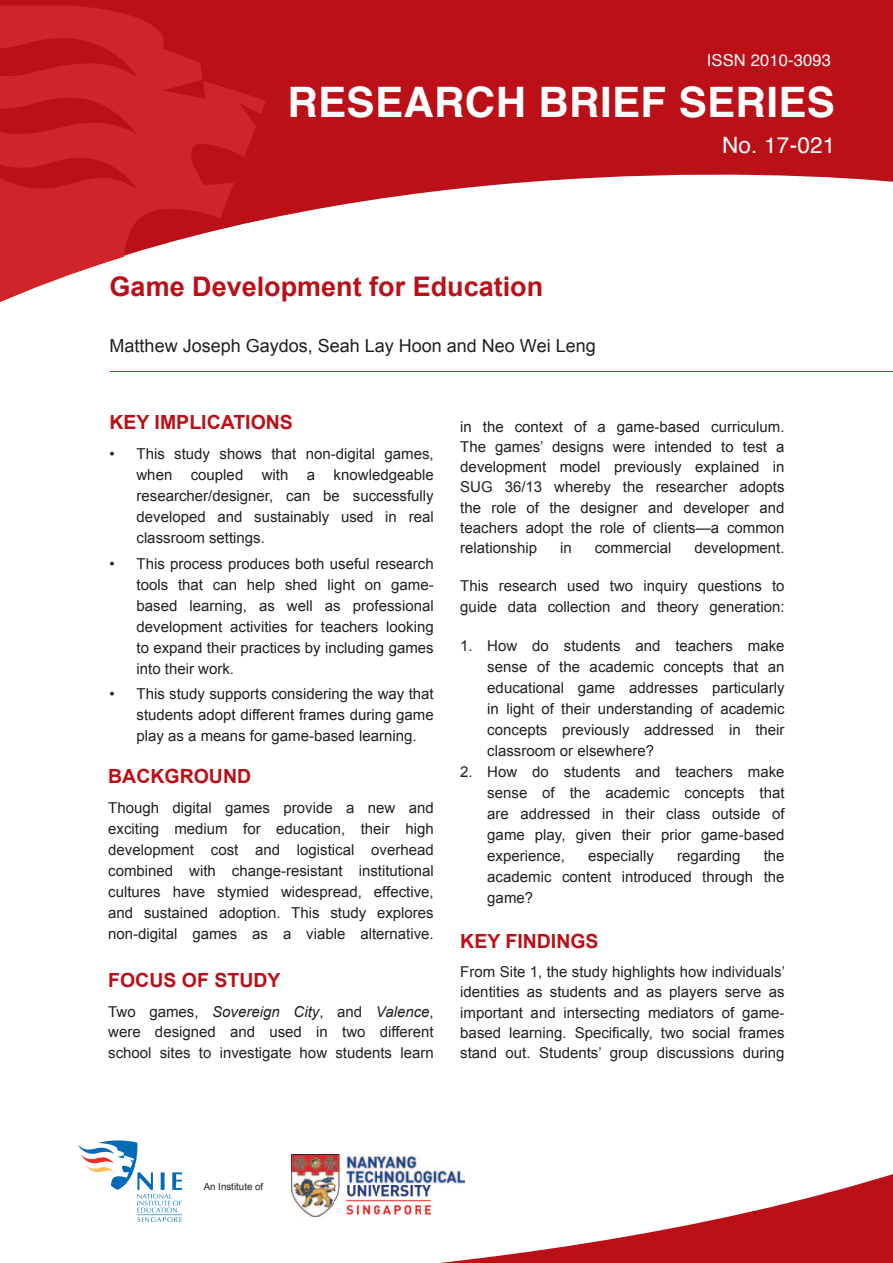
<style>
.page{position:relative;width:893px;height:1263px;background:#fff}
.page>*{position:absolute;margin:0;border:0;box-sizing:border-box;transform-origin:0 0}
.t1{font:700 42px "Helvetica";letter-spacing:.01em;color:#fff}
.t2{font:700 27px "Arial";color:#bb1018}
.t3{font:22.5px "Helvetica";letter-spacing:.01em;color:#fff}
.t4{font:700 19.5px "Arial";color:#bb1018}
.t5{font:18px "Arial";color:#231f20}
.t6{font:16.5px "Helvetica";letter-spacing:.01em;color:#fff}
.t7{font:15px/21px "Arial";color:#231f20;text-align:justify}
.t8{font:9.75px "Arial";color:#231f20}
.s1{font-style:italic}
</style>
<div class="page">
<svg style="left:0;top:0;width:893px;height:219px;background:#c5333a"></svg>
<svg style="left:306px;top:1174px;width:587px;height:89px"></svg>
<hr style="left:110px;top:372px;width:783px;height:1px;background:#d1232a">
<svg style="left:0;top:5px;width:266px;height:297px;background:#d13d43"></svg>
<svg style="left:77px;top:1140px;width:105px;height:82px"></svg>
<img style="left:291px;top:1154px;width:174px;height:62px">
<p class="t6" style="left:707px;top:48px;width:126px">ISSN 2010-3093</p>
<h1 class="t1" style="left:287px;top:69px;width:549px">RESEARCH BRIEF SERIES</h1>
<h3 class="t3" style="left:722px;top:128px;width:115px">No. 17-021</h3>
<h2 class="t2" style="left:110px;top:269px;width:435px">Game Development for Education</h2>
<p class="t5" style="left:110px;top:333px;width:488px">Matthew Joseph Gaydos, Seah Lay Hoon and Neo Wei Leng</p>
<h3 class="t4" style="left:109px;top:410px;width:185px">KEY IMPLICATIONS</h3>
<p class="t7" style="left:136px;top:444px;width:299px;text-indent:-27px">• This study shows that non-digital games, when coupled with a knowledgeable researcher/designer, can be successfully developed and sustainably used in real classroom settings.</p>
<p class="t7" style="left:136px;top:553px;width:299px;text-indent:-27px">• This process produces both useful research tools that can help shed light on game&shy;based learning, as well as professional development activities for teachers looking to expand their practices by including games into their work.</p>
<p class="t7" style="left:136px;top:683px;width:299px;text-indent:-27px">• This study supports considering the way that students adopt different frames during game play as a means for game-based learning.</p>
<h3 class="t4" style="left:108px;top:763px;width:144px">BACKGROUND</h3>
<p class="t7" style="left:108px;top:797px;width:327px">Though digital games provide a new and exciting medium for education, their high development cost and logistical overhead combined with change-resistant institutional cultures have stymied widespread, effective, and sustained adoption. This study explores non-digital games as a viable alternative.</p>
<h3 class="t4" style="left:108px;top:967px;width:174px">FOCUS OF STUDY</h3>
<p class="t7" style="left:108px;top:1001px;width:327px">Two games, <span class="s1">Sovereign City</span>, and <span class="s1">Valence</span>, were designed and used in two different school sites to investigate how students learn</p>
<p class="t7" style="left:460px;top:416px;width:326px;line-height:20.2px">in the context of a game-based curriculum.<br>The games’ designs were intended to test a development model previously explained in SUG 36/13 whereby the researcher adopts the role of the designer and developer and teachers adopt the role of clients—a common relationship</p>
<p class="t7" style="left:560px;top:538px;width:13px">in</p>
<p class="t7" style="left:595px;top:538px;width:78px">commercial</p>
<p class="t7" style="left:694px;top:538px;width:92px">development.</p>
<p class="t7" style="left:460px;top:576px;width:326px;line-height:20.2px">This research used two inquiry questions to guide data collection and theory generation:</p>
<p class="t7" style="left:487px;top:635px;width:299px;text-indent:-27px">1. How do students and teachers make sense of the academic concepts that an educational game addresses particularly in light of their understanding of academic concepts previously addressed in their classroom or elsewhere?</p>
<p class="t7" style="left:487px;top:761px;width:299px;text-indent:-27px">2. How do students and teachers make sense of the academic concepts that are addressed in their class outside of game play, given their prior game-based experience,</p>
<p class="t7" style="left:487px;top:845px;width:299px;text-indent:276px">the academic content introduced through the game?</p>
<h3 class="t4" style="left:460px;top:928px;width:140px">KEY FINDINGS</h3>
<p class="t7" style="left:460px;top:962px;width:326px;line-height:20.2px">From Site 1, the study highlights how individuals’ identities as students and as players serve as important and intersecting mediators of game&shy;based learning. Specifically, two social frames stand out. Students’ group discussions during</p>
<p class="t7" style="left:588px;top:845px;width:67px">especially</p>
<p class="t7" style="left:677px;top:845px;width:65px">regarding</p>
<p class="t8" style="left:204px;top:1180px;width:61px">An Institute of</p>
</div>
